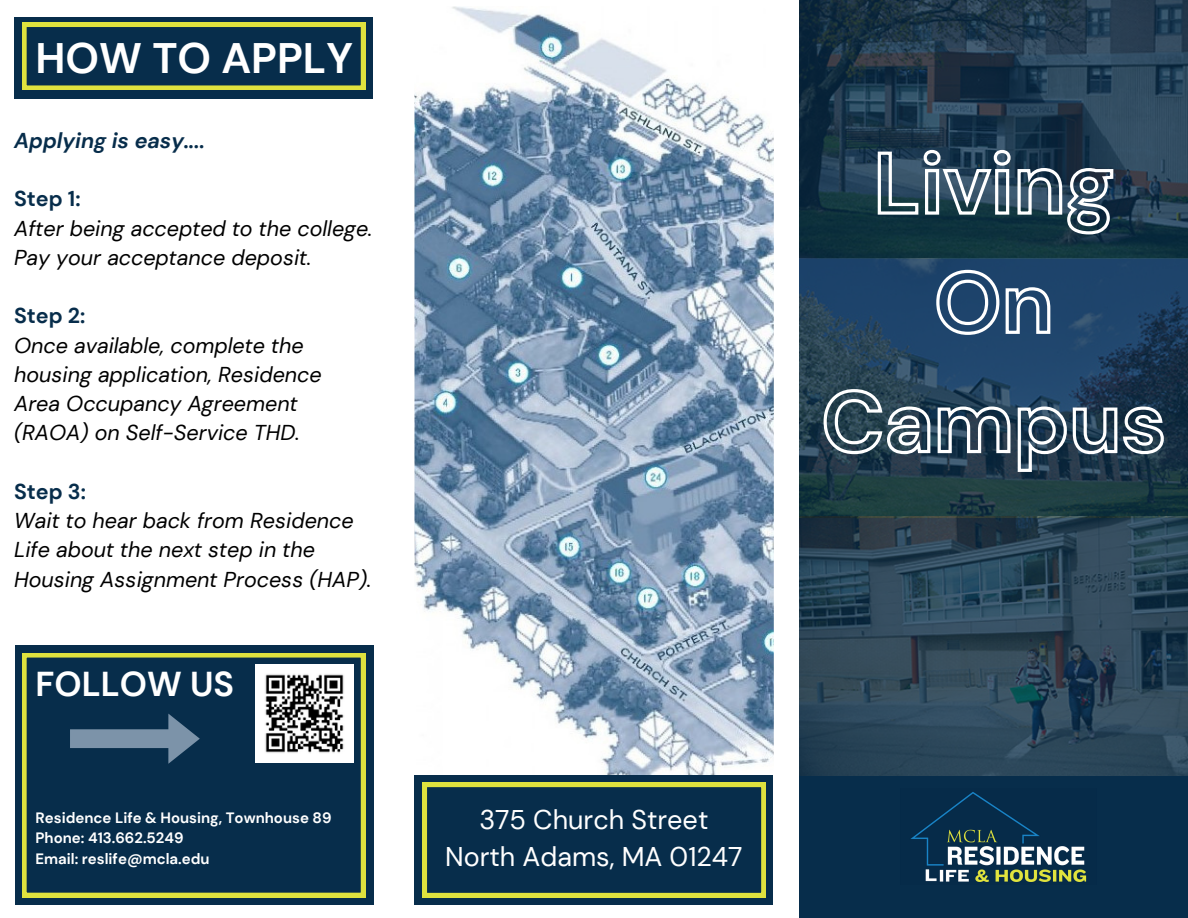
<style>
.page{position:relative;width:1188px;height:918px;background:#fff}
.page>*{position:absolute;margin:0;border:0;box-sizing:border-box;transform-origin:0 0}
.t1{font:700 42.6px "DM Sans";color:#fff}
.t2{font:700 34.5px "DM Sans";color:#fff}
.t3{font:27px "DM Sans";color:#fff}
.t4{font:italic 21.45px/29.2px "DM Sans";color:#000}
.t5{font:italic 700 21.45px "DM Sans";color:#072d4b}
.t6{font:700 21.45px "DM Sans";color:#072d4b}
.t7{font:700 15px "DM Sans";color:#fff}
</style>
<div class="page">
<div style="left:800px;top:775px;width:388px;height:143px;background:#072d4b"></div>
<img style="left:910px;top:792px;width:177px;height:90px">
<div style="left:15px;top:645px;width:359px;height:260px;background:#072d4b"></div>
<img style="left:414px;top:6px;width:360px;height:769px">
<div style="left:14px;top:17px;width:359px;height:82px;background:#072d4b"></div>
<div style="left:414px;top:775px;width:359px;height:130px;background:#072d4b"></div>
<img style="left:800px;top:0;width:388px;height:776px">
<svg style="left:22px;top:22px;width:343px;height:68px"></svg>
<svg style="left:876px;top:148px;width:239px;height:88px;background:#486170"></svg>
<svg style="left:935px;top:268px;width:117px;height:69px"></svg>
<svg style="left:822px;top:387px;width:344px;height:87px;background:#475d6d"></svg>
<svg style="left:22px;top:653px;width:343px;height:244px"></svg>
<svg style="left:423px;top:783px;width:343px;height:114px"></svg>
<p class="t1" style="left:36px;top:31px;width:319px">HOW TO APPLY</p>
<p class="t5" style="left:14px;top:127px;width:192px">Applying is easy....</p>
<p class="t6" style="left:14px;top:185px;width:68px">Step 1:</p>
<p class="t4" style="left:14px;top:214px;width:360px">After being accepted to the college.<br>Pay your acceptance deposit.</p>
<p class="t6" style="left:14px;top:302px;width:73px">Step 2:</p>
<p class="t4" style="left:14px;top:331px;width:309px">Once available, complete the housing application, Residence<br>Area Occupancy Agreement (RAOA) on Self-Service THD.</p>
<p class="t6" style="left:14px;top:478px;width:73px">Step 3:</p>
<p class="t4" style="left:14px;top:506px;width:359px">Wait to hear back from Residence<br>Life about the next step in the<br>Housing Assignment Process (HAP).</p>
<p class="t2" style="left:36px;top:662px;width:200px">FOLLOW US</p>
<p class="t7" style="left:36px;top:808px;width:297px">Residence Life &amp; Housing, Townhouse 89</p>
<p class="t7" style="left:36px;top:829px;width:150px">Phone: 413.662.5249</p>
<p class="t7" style="left:36px;top:849px;width:176px">Email: reslife@mcla.edu</p>
<p class="t3" style="left:479px;top:802px;width:231px">375 Church Street</p>
<p class="t3" style="left:445px;top:839px;width:299px">North Adams, MA 01247</p>
</div>
